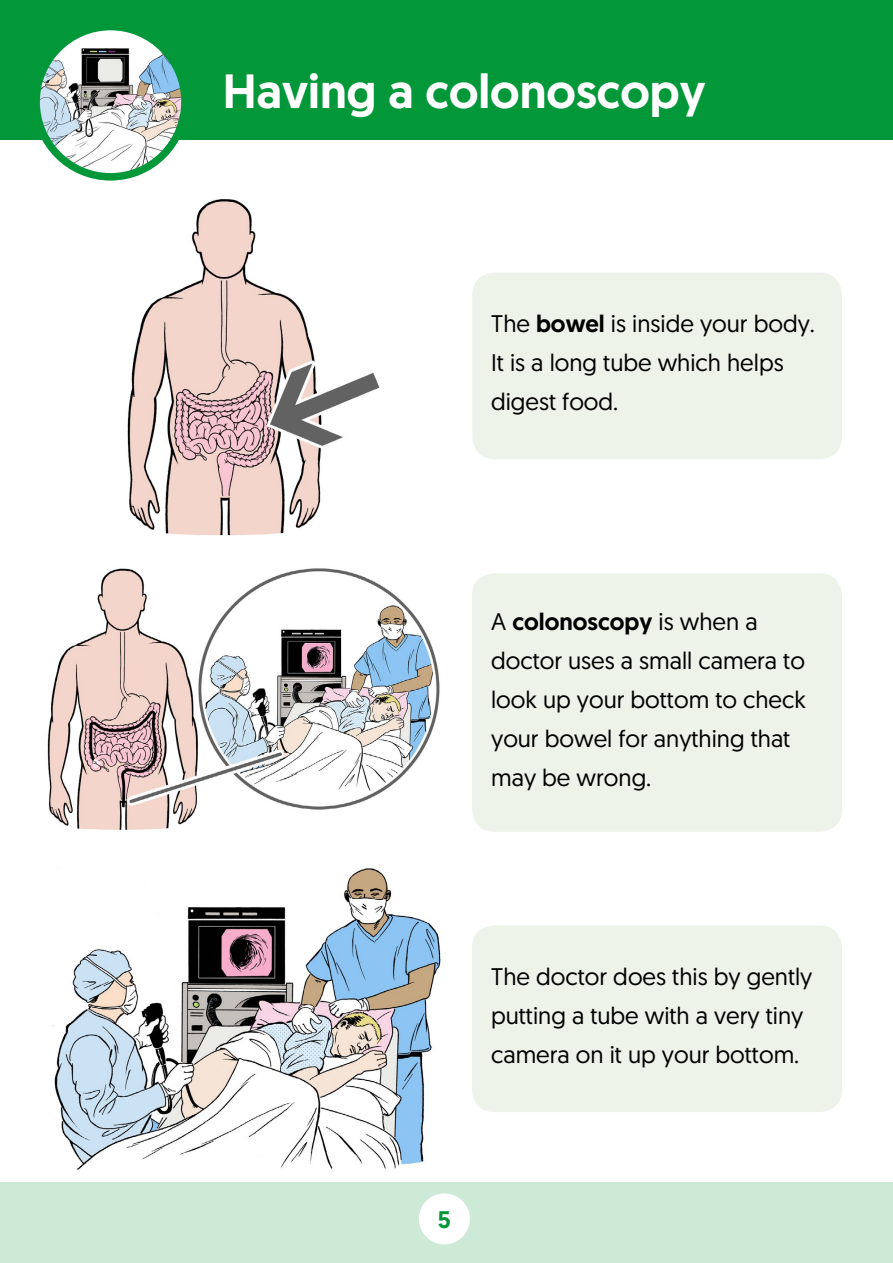
<style>
.page{position:relative;width:893px;height:1263px;background:#fff}
.page>*{position:absolute;margin:0;border:0;box-sizing:border-box;transform-origin:0 0}
.t1{font:500 48px "Geomanist";color:#fff}
.t2{font:24px/39px "Geomanist";color:#000}
.t3{font:500 24px "Geomanist";color:#029739}
.s1{font-weight:500}
</style>
<div class="page">
<div style="left:0;top:0;width:893px;height:140px;background:#029739"></div>
<div style="left:472px;top:573px;width:370px;height:259px;background:#eef3ea;border-radius:22px"></div>
<div style="left:472px;top:925px;width:370px;height:187px;background:#eef3ea;border-radius:22px"></div>
<img style="left:47px;top:568px;width:393px;height:262px">
<img style="left:52px;top:868px;width:389px;height:302px">
<img style="left:41px;top:32px;width:139px;height:140px">
<div style="left:32px;top:23px;width:157px;height:158px;border:8px solid #029739;border-radius:50%"></div>
<div style="left:472px;top:273px;width:370px;height:186px;background:#eef3ea;border-radius:22px"></div>
<img style="left:127px;top:199px;width:253px;height:337px">
<div style="left:0;top:1182px;width:893px;height:81px;background:#cdead7"></div>
<div style="left:419px;top:1193px;width:51px;height:51px;background:#fff;border-radius:50%"></div>
<p class="t1" style="left:223px;top:60px;width:484px">Having a colonoscopy</p>
<p class="t2" style="left:491px;top:303px;width:325px">The <span class="s1">bowel</span> is inside your body.<br>It is a long tube which helps digest food.</p>
<p class="t2" style="left:491px;top:601px;width:316px">A <span class="s1">colonoscopy</span> is when a doctor uses a small camera to look up your bottom to check your bowel for anything that may be wrong.</p>
<p class="t2" style="left:491px;top:956px;width:323px">The doctor does this by gently</p>
<p class="t2" style="left:491px;top:995px;width:314px">putting a tube with a very tiny camera on it up your bottom.</p>
<p class="t3" style="left:438px;top:1203px;width:14px">5</p>
</div>
